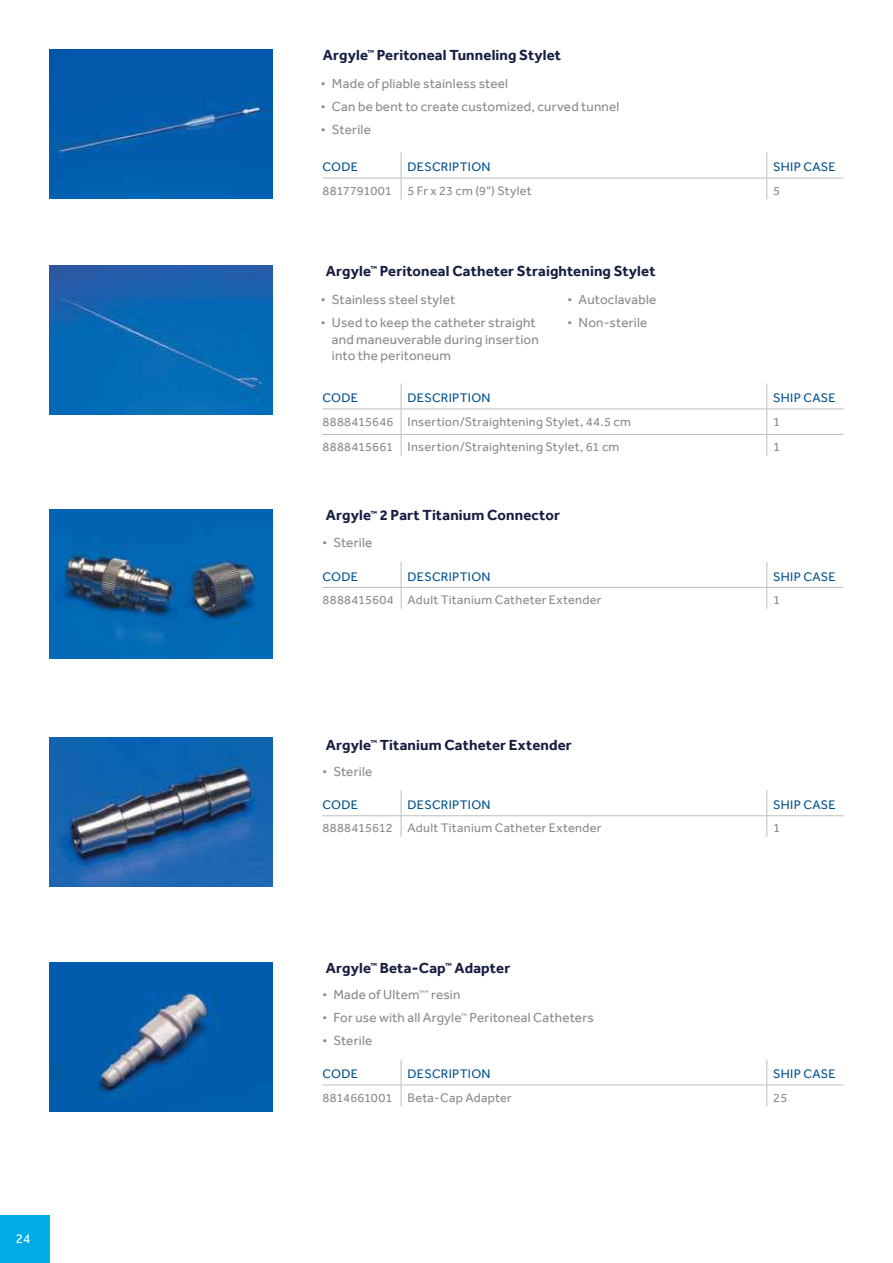
<style>
.page{position:relative;width:893px;height:1263px;background:#fff}
.page>*{position:absolute;margin:0;border:0;box-sizing:border-box;transform-origin:0 0}
.t1{font:700 15px "Effra";letter-spacing:.01em;color:#171e42}
.t2{font:13.5px/23px "Effra";letter-spacing:.015em;color:#898b8e}
.t3{font:13.5px "Effra";color:#fff}
.t4{font:12.75px "Effra";letter-spacing:.02em;color:#898b8e}
.t5{font:12.75px "Effra";letter-spacing:.025em;color:#01518d}
.t6{font:12.75px "Effra";color:#898b8e}
.s1{font-size:28.5px}
</style>
<div class="page">
<div style="left:0;top:1215px;width:50px;height:48px;background:#00ace4"></div>
<img style="left:50px;top:50px;width:223px;height:148px">
<img style="left:50px;top:266px;width:223px;height:148px">
<img style="left:50px;top:510px;width:223px;height:149px">
<img style="left:50px;top:738px;width:223px;height:148px">
<img style="left:50px;top:962px;width:223px;height:149px">
<svg style="left:401px;top:153px;width:1px;height:46px"></svg>
<svg style="left:766px;top:153px;width:1px;height:46px"></svg>
<hr style="left:322px;top:178px;width:79px;height:1px;background:#bbbdc0">
<hr style="left:401px;top:178px;width:366px;height:1px;background:#bbbdc0">
<hr style="left:767px;top:178px;width:76px;height:1px;background:#bbbdc0">
<svg style="left:401px;top:383px;width:1px;height:73px"></svg>
<svg style="left:766px;top:383px;width:1px;height:73px"></svg>
<hr style="left:322px;top:409px;width:79px;height:1px;background:#bbbdc0">
<hr style="left:401px;top:409px;width:366px;height:1px;background:#bbbdc0">
<hr style="left:767px;top:409px;width:76px;height:1px;background:#bbbdc0">
<hr style="left:322px;top:434px;width:79px;height:1px;background:#bbbdc0">
<hr style="left:401px;top:434px;width:366px;height:1px;background:#bbbdc0">
<hr style="left:767px;top:434px;width:76px;height:1px;background:#bbbdc0">
<svg style="left:401px;top:562px;width:1px;height:47px"></svg>
<svg style="left:766px;top:562px;width:1px;height:47px"></svg>
<hr style="left:322px;top:587px;width:79px;height:1px;background:#bbbdc0">
<hr style="left:401px;top:587px;width:366px;height:1px;background:#bbbdc0">
<hr style="left:767px;top:587px;width:76px;height:1px;background:#bbbdc0">
<svg style="left:401px;top:790px;width:1px;height:47px"></svg>
<svg style="left:766px;top:790px;width:1px;height:47px"></svg>
<hr style="left:322px;top:815px;width:79px;height:1px;background:#bbbdc0">
<hr style="left:401px;top:815px;width:366px;height:1px;background:#bbbdc0">
<hr style="left:767px;top:815px;width:76px;height:1px;background:#bbbdc0">
<svg style="left:401px;top:1059px;width:1px;height:47px"></svg>
<svg style="left:766px;top:1059px;width:1px;height:47px"></svg>
<hr style="left:322px;top:1084px;width:79px;height:1px;background:#bbbdc0">
<hr style="left:401px;top:1084px;width:366px;height:1px;background:#bbbdc0">
<hr style="left:767px;top:1084px;width:76px;height:1px;background:#bbbdc0">
<p class="t3" style="left:16px;top:1233px;width:16px">24</p>
<p class="t1" style="left:323px;top:49px;width:240px">Argyle<sup>™</sup> Peritoneal Tunneling Stylet</p>
<p class="t2" style="left:320px;top:73px;width:301px"><span class="s1">∙</span> Made of pliable stainless steel<br><span class="s1">∙</span> Can be bent to create customized, curved tunnel <span class="s1">∙</span> Sterile</p>
<p class="t5" style="left:322px;top:162px;width:37px">CODE</p>
<p class="t5" style="left:407px;top:162px;width:85px">DESCRIPTION</p>
<p class="t5" style="left:773px;top:162px;width:64px">SHIP CASE</p>
<p class="t6" style="left:322px;top:185px;width:211px">8817791001 5 Fr x 23 cm (9") Stylet</p>
<p class="t4" style="left:773px;top:185px;width:8px">5</p>
<p class="t1" style="left:326px;top:265px;width:331px">Argyle<sup>™</sup> Peritoneal Catheter Straightening Stylet</p>
<p class="t2" style="left:320px;top:289px;width:217px"><span class="s1">∙</span> Stainless steel stylet<br><span class="s1">∙</span> Used to keep the catheter straight</p>
<p class="t2" style="left:332px;top:332px;width:208px;line-height:16.5px">and maneuverable during insertion into the peritoneum</p>
<p class="t2" style="left:567px;top:289px;width:91px"><span class="s1">∙</span> Autoclavable <span class="s1">∙</span> Non-sterile</p>
<p class="t5" style="left:322px;top:393px;width:37px">CODE</p>
<p class="t5" style="left:407px;top:393px;width:85px">DESCRIPTION</p>
<p class="t5" style="left:773px;top:393px;width:64px">SHIP CASE</p>
<p class="t4" style="left:322px;top:416px;width:310px">8888415646 Insertion/Straightening Stylet, 44.5 cm</p>
<p class="t4" style="left:773px;top:416px;width:8px">1</p>
<p class="t4" style="left:322px;top:441px;width:298px">8888415661 Insertion/Straightening Stylet, 61 cm</p>
<p class="t4" style="left:773px;top:441px;width:8px">1</p>
<p class="t1" style="left:326px;top:509px;width:236px">Argyle<sup>™</sup> 2 Part Titanium Connector</p>
<p class="t2" style="left:321px;top:532px;width:53px"><span class="s1">∙</span> Sterile</p>
<p class="t5" style="left:322px;top:571px;width:37px">CODE</p>
<p class="t5" style="left:407px;top:571px;width:85px">DESCRIPTION</p>
<p class="t5" style="left:773px;top:571px;width:64px">SHIP CASE</p>
<p class="t4" style="left:322px;top:594px;width:281px">8888415604 Adult Titanium Catheter Extender</p>
<p class="t4" style="left:773px;top:594px;width:8px">1</p>
<p class="t1" style="left:326px;top:738px;width:247px">Argyle<sup>™</sup> Titanium Catheter Extender</p>
<p class="t2" style="left:321px;top:761px;width:53px"><span class="s1">∙</span> Sterile</p>
<p class="t5" style="left:322px;top:799px;width:37px">CODE</p>
<p class="t5" style="left:407px;top:799px;width:85px">DESCRIPTION</p>
<p class="t5" style="left:773px;top:799px;width:64px">SHIP CASE</p>
<p class="t4" style="left:322px;top:823px;width:281px">8888415612 Adult Titanium Catheter Extender</p>
<p class="t4" style="left:773px;top:823px;width:8px">1</p>
<p class="t1" style="left:326px;top:961px;width:186px">Argyle<sup>™</sup> Beta-Cap<sup>™</sup> Adapter</p>
<p class="t2" style="left:321px;top:984px;width:274px"><span class="s1">∙</span> Made of Ultem<sup>™*</sup> resin<br><span class="s1">∙</span> For use with all Argyle<sup>™</sup> Peritoneal Catheters <span class="s1">∙</span> Sterile</p>
<p class="t5" style="left:322px;top:1068px;width:37px">CODE</p>
<p class="t5" style="left:407px;top:1068px;width:85px">DESCRIPTION</p>
<p class="t5" style="left:773px;top:1068px;width:64px">SHIP CASE</p>
<p class="t4" style="left:322px;top:1092px;width:191px">8814661001 Beta-Cap Adapter</p>
<p class="t4" style="left:773px;top:1092px;width:16px">25</p>
</div>
